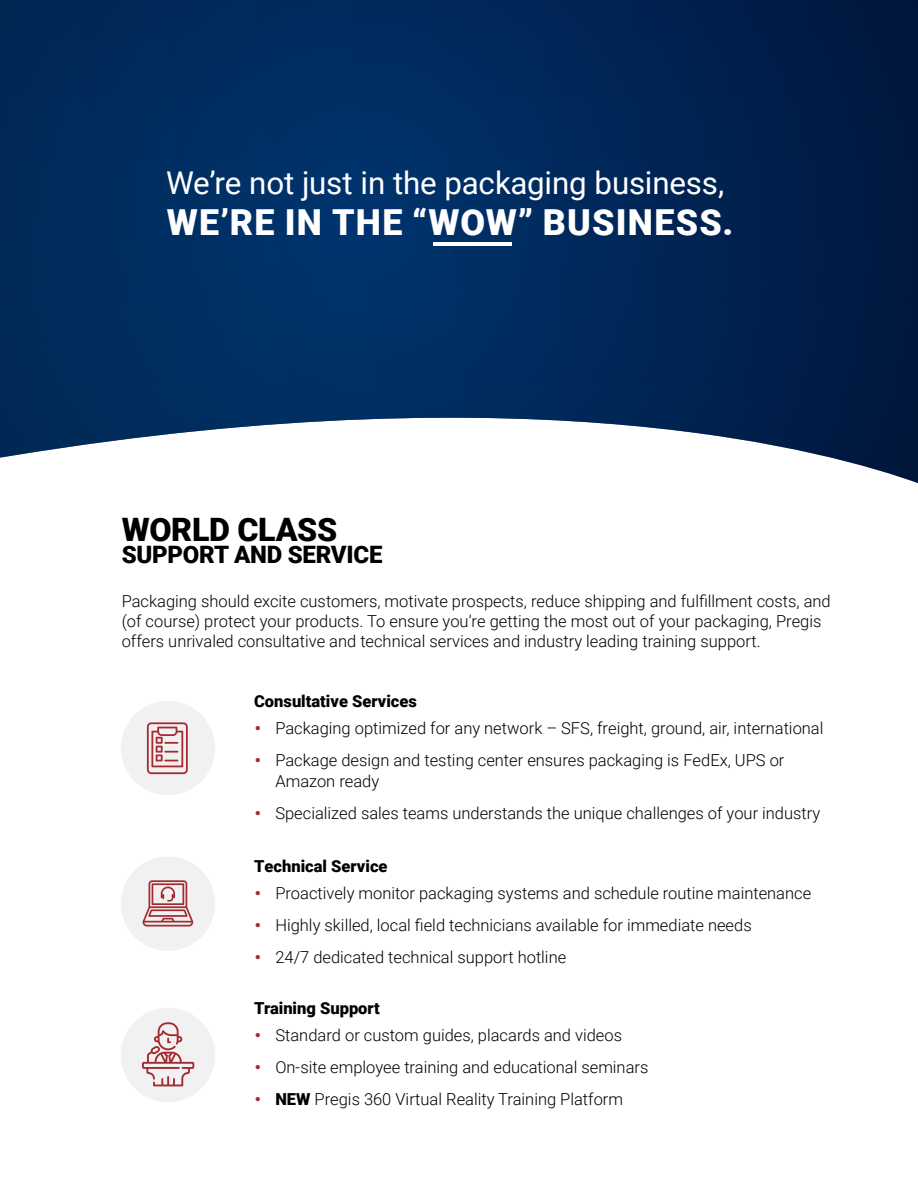
<style>
.page{position:relative;width:918px;height:1188px;background:#fff}
.page>*{position:absolute;margin:0;border:0;box-sizing:border-box;transform-origin:0 0}
.t1{font:900 35.85px "Roboto";letter-spacing:.035em;color:#fff}
.t2{font:900 32.25px "Roboto";letter-spacing:-.01em;color:#000}
.t3{font:31.35px "Roboto";letter-spacing:-.005em;color:#fff}
.t4{font:900 24px "Roboto";letter-spacing:-.01em;color:#000}
.t5{font:300 16.5px/20.2px "Roboto";color:#000}
.t6{font:900 16.5px "Roboto";color:#000}
.s1{font-weight:900;color:#a42a2f}
.s2{font-weight:900}
</style>
<div class="page">
<svg style="left:0;top:0;width:918px;height:483px;background:#193d68"></svg>
<hr style="left:434px;top:242px;width:78px;height:3px;background:#fff">
<div style="left:121px;top:701px;width:94px;height:94px;background:#f1f1f2;border-radius:50%"></div>
<div style="left:121px;top:856px;width:94px;height:95px;background:#f1f1f2;border-radius:50%"></div>
<div style="left:121px;top:1008px;width:94px;height:94px;background:#f1f1f2;border-radius:50%"></div>
<svg style="left:147px;top:722px;width:41px;height:52px"></svg>
<svg style="left:143px;top:880px;width:50px;height:47px"></svg>
<svg style="left:142px;top:1022px;width:52px;height:64px"></svg>
<h3 class="t3" style="left:166px;top:161px;width:560px">We’re not just in the packaging business,</h3>
<h1 class="t1" style="left:167px;top:197px;width:568px">WE’RE IN THE “WOW” BUSINESS.</h1>
<h2 class="t2" style="left:122px;top:507px;width:217px">WORLD CLASS</h2>
<h3 class="t4" style="left:122px;top:538px;width:262px">SUPPORT AND SERVICE</h3>
<p class="t5" style="left:122px;top:590px;width:711px">Packaging should excite customers, motivate prospects, reduce shipping and fulfillment costs, and (of course) protect your products. To ensure you’re getting the most out of your packaging, Pregis offers unrivaled consultative and technical services and industry leading training support.</p>
<p class="t6" style="left:254px;top:690px;width:164px">Consultative Services</p>
<p class="t5" style="left:255px;top:718px;width:570px"><span class="s1">•</span> Packaging optimized for any network – SFS, freight, ground, air, international</p>
<p class="t5" style="left:275px;top:749px;width:511px;line-height:21px;text-indent:-21px"><span class="s1">•</span> Package design and testing center ensures packaging is FedEx, UPS or<br>Amazon ready</p>
<p class="t5" style="left:255px;top:803px;width:567px"><span class="s1">•</span> Specialized sales teams understands the unique challenges of your industry</p>
<p class="t6" style="left:254px;top:855px;width:135px">Technical Service</p>
<p class="t5" style="left:255px;top:883px;width:558px"><span class="s1">•</span> Proactively monitor packaging systems and schedule routine maintenance</p>
<p class="t5" style="left:255px;top:915px;width:498px"><span class="s1">•</span> Highly skilled, local field technicians available for immediate needs</p>
<p class="t5" style="left:255px;top:947px;width:313px"><span class="s1">•</span> 24/7 dedicated technical support hotline</p>
<p class="t6" style="left:254px;top:997px;width:127px">Training Support</p>
<p class="t5" style="left:255px;top:1025px;width:369px"><span class="s1">•</span> Standard or custom guides, placards and videos</p>
<p class="t5" style="left:255px;top:1057px;width:395px"><span class="s1">•</span> On-site employee training and educational seminars</p>
<p class="t5" style="left:255px;top:1089px;width:370px"><span class="s1">•</span> <span class="s2">NEW</span> Pregis 360 Virtual Reality Training Platform</p>
</div>
